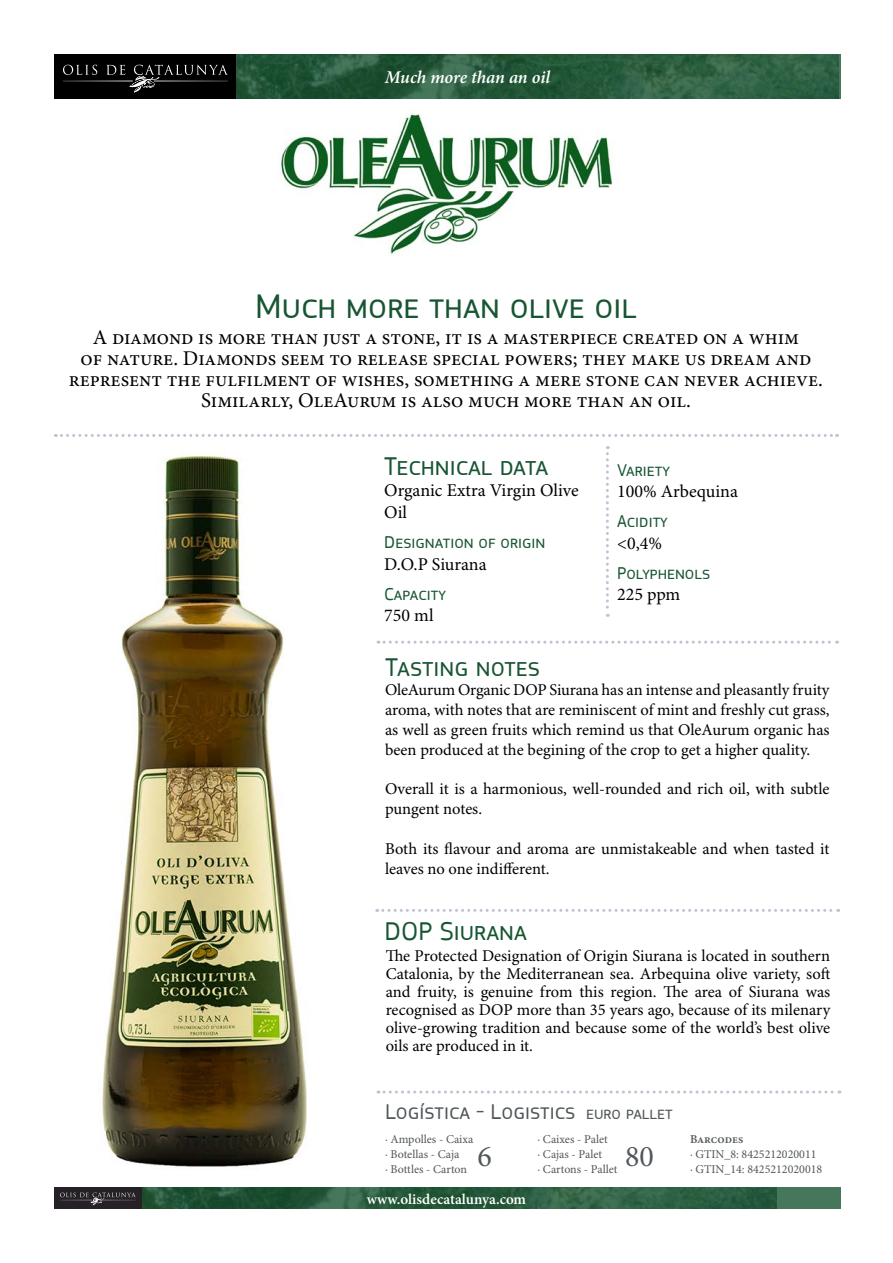
<style>
.page{position:relative;width:893px;height:1263px;background:#fff}
.page>*{position:absolute;margin:0;border:0;box-sizing:border-box;transform-origin:0 0}
.t1{font:36px "PF Square Sans Pro";color:#185633}
.t2{font:30px "Minion Pro";color:#52575a}
.t3{font:27px "PF Square Sans Pro";color:#185633}
.t4{font:22.5px "PF Square Sans Pro";color:#52575a}
.t5{font:21px/21px "Minion Pro";color:#000;text-align:center}
.t6{font:18px/21.6px "Minion Pro";color:#000}
.t7{font:18px "PF Square Sans Pro";color:#185633}
.t8{font:italic 600 18px "Minion Pro";letter-spacing:-.005em;color:#fff}
.t9{font:16.5px/18px "Minion Pro";letter-spacing:-.005em;color:#000;text-align:justify}
.t10{font:600 15px "Minion Pro";color:#fff}
.t11{font:12px/15px "Minion Pro";color:#52575a}
.t12{font:600 12px "Minion Pro";letter-spacing:-.005em;color:#52575a}
.s1{font-size:18px}
</style>
<div class="page">
<svg style="left:235px;top:54px;width:605px;height:45px;background:#295b3e"></svg>
<img style="left:102px;top:455px;width:205px;height:712px">
<svg style="left:55px;top:434px;width:782px;height:3px"></svg>
<svg style="left:606px;top:446px;width:3px;height:171px"></svg>
<svg style="left:378px;top:1090px;width:462px;height:3px"></svg>
<div style="left:54px;top:1187px;width:88px;height:22px;background:#262127"></div>
<img style="left:281px;top:113px;width:332px;height:141px">
<div style="left:54px;top:54px;width:181px;height:45px;background:#000"></div>
<svg style="left:63px;top:65px;width:165px;height:28px"></svg>
<svg style="left:378px;top:641px;width:460px;height:3px"></svg>
<svg style="left:142px;top:1187px;width:698px;height:22px;background:#2b5d40"></svg>
<svg style="left:377px;top:909px;width:462px;height:3px"></svg>
<svg style="left:60px;top:1192px;width:76px;height:13px"></svg>
<p class="t8" style="left:385px;top:65px;width:167px">Much more than an oil</p>
<h1 class="t1" style="left:255px;top:286px;width:383px">Much more than olive oil</h1>
<p class="t5" style="left:69px;top:328px;width:756px">A diamond is more than just a stone, it is a masterpiece created on a whim<br>of nature. Diamonds seem to release special powers; they make us dream and represent the fulfilment of wishes, something a mere stone can never achieve.<br>Similarly, OleAurum is also much more than an oil.</p>
<h3 class="t3" style="left:384px;top:450px;width:166px">Technical data</h3>
<p class="t6" style="left:384px;top:481px;width:196px">Organic Extra Virgin Olive<br>Oil</p>
<p class="t7" style="left:384px;top:532px;width:163px">Designation of origin</p>
<p class="t6" style="left:384px;top:554px;width:104px">D.O.P Siurana</p>
<p class="t7" style="left:384px;top:583px;width:63px">Capacity</p>
<p class="t6" style="left:384px;top:605px;width:51px">750 ml</p>
<p class="t7" style="left:617px;top:459px;width:54px">Variety</p>
<p class="t6" style="left:617px;top:481px;width:122px">100% Arbequina</p>
<p class="t7" style="left:617px;top:511px;width:52px">Acidity</p>
<p class="t6" style="left:617px;top:533px;width:46px">&lt;0,4%</p>
<p class="t7" style="left:617px;top:562px;width:95px">Polyphenols</p>
<p class="t6" style="left:617px;top:585px;width:65px">225 ppm</p>
<h3 class="t3" style="left:385px;top:651px;width:156px">Tasting notes</h3>
<p class="t9" style="left:385px;top:681px;width:446px;line-height:19.8px">OleAurum Organic DOP Siurana has an intense and pleasantly fruity aroma, with notes that are reminiscent of mint and freshly cut grass, as well as green fruits which remind us that OleAurum organic has been produced at the begining of the crop to get a higher quality.</p>
<p class="t9" style="left:385px;top:780px;width:446px;line-height:19.8px">Overall it is a harmonious, well-rounded and rich oil, with subtle pungent notes.</p>
<p class="t9" style="left:385px;top:839px;width:446px;line-height:19.8px">Both its flavour and aroma are unmistakeable and when tasted it leaves no one indifferent.</p>
<h3 class="t3" style="left:385px;top:916px;width:144px">DOP Siurana</h3>
<p class="t9" style="left:386px;top:947px;width:446px">The Protected Designation of Origin Siurana is located in southern Catalonia, by the Mediterranean sea. Arbequina olive variety, soft and fruity, is genuine from this region. The area of Siurana was recognised as DOP more than 35 years ago, because of its milenary olive-growing tradition and because some of the world’s best olive oils are produced in it.</p>
<h3 class="t4" style="left:385px;top:1098px;width:289px">Logística - Logistics <span class="s1">euro pallet</span></h3>
<p class="t11" style="left:385px;top:1132px;width:90px">· Ampolles - Caixa · Botellas - Caja<br>· Bottles - Carton</p>
<p class="t11" style="left:537px;top:1132px;width:82px">· Caixes - Palet<br>· Cajas - Palet<br>· Cartons - Pallet</p>
<p class="t12" style="left:690px;top:1130px;width:55px">Barcodes</p>
<h2 class="t2" style="left:477px;top:1138px;width:16px">6</h2>
<h2 class="t2" style="left:625px;top:1138px;width:30px">80</h2>
<p class="t10" style="left:367px;top:1188px;width:161px">www.olisdecatalunya.com</p>
<p class="t11" style="left:690px;top:1147px;width:134px">· GTIN_8: 8425212020011<br>· GTIN_14: 8425212020018</p>
</div>
